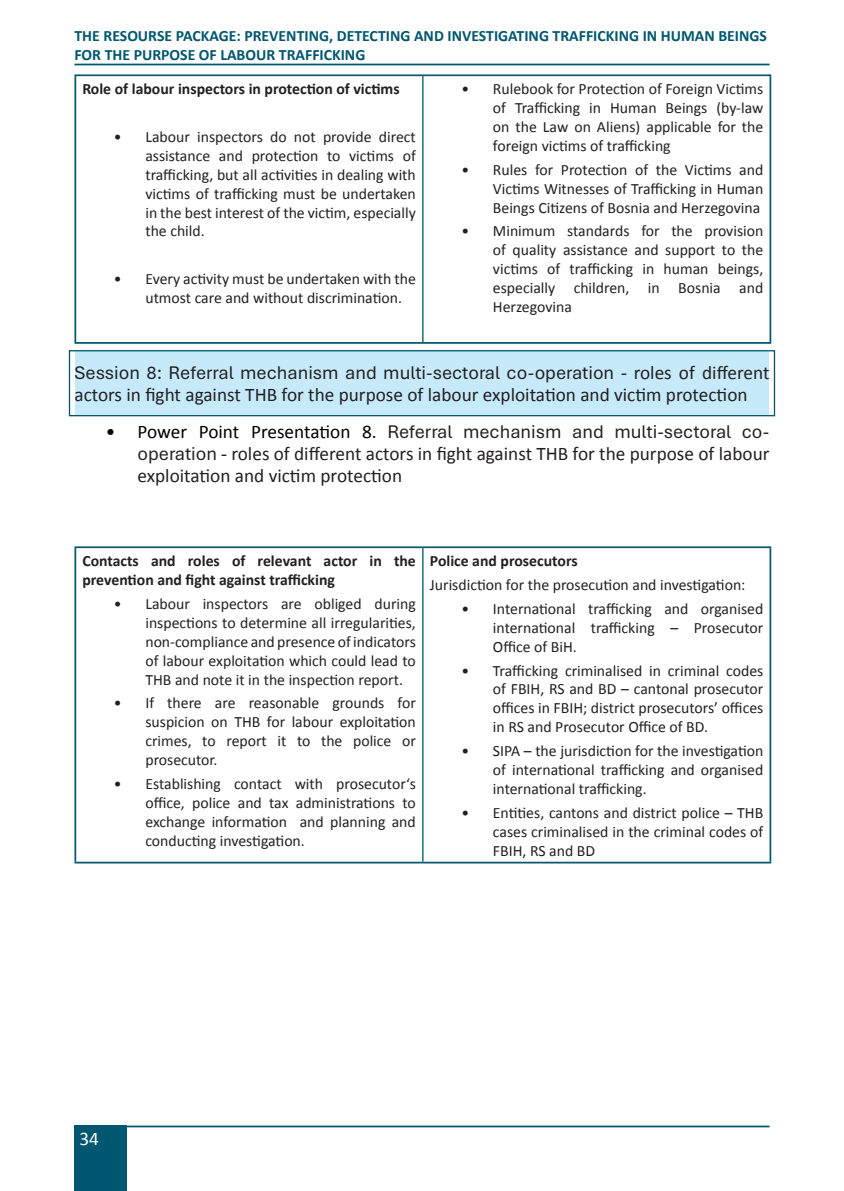
<style>
.page{position:relative;width:844px;height:1191px;background:#fff}
.page>*{position:absolute;margin:0;border:0;box-sizing:border-box;transform-origin:0 0}
.sam{font:19.25px/22.2px "Calibri";color:#231f20}
.t1{font:19.25px "Calibri";color:#fff}
.Normal_wrd_3{font:15.75px/18.9px "Calibri";color:#231f20;text-align:justify}
.Normal_wrd_3-2{font:700 15.75px/18.9px "Calibri";color:#231f20}
.t2{font:700 15.75px/18.9px "Calibri";color:#00576f}
.s1{font-family:"Aptos"}
.s2{color:#000}
</style>
<div class="page">
<div style="left:74px;top:1125px;width:52px;height:66px;background:#00576f"></div>
<hr style="left:74px;top:64px;width:695px;height:1px;background:#00576f">
<hr style="left:74px;top:1125px;width:695px;height:2px;background:#00576f">
<div style="left:75px;top:351px;width:693px;height:65px;background:#c6eafa"></div>
<div style="left:69px;top:350px;width:706px;height:66px;border:1px solid #00576f"></div>
<hr style="left:422px;top:76px;width:1px;height:266px;background:#00576f">
<hr style="left:74px;top:74px;width:349px;height:2px;background:#00576f">
<hr style="left:74px;top:76px;width:2px;height:266px;background:#00576f">
<hr style="left:423px;top:74px;width:348px;height:2px;background:#00576f">
<hr style="left:769px;top:76px;width:2px;height:266px;background:#00576f">
<hr style="left:74px;top:342px;width:349px;height:2px;background:#00576f">
<hr style="left:423px;top:342px;width:348px;height:2px;background:#00576f">
<hr style="left:422px;top:548px;width:1px;height:313px;background:#00576f">
<hr style="left:74px;top:546px;width:349px;height:2px;background:#00576f">
<hr style="left:74px;top:548px;width:2px;height:313px;background:#00576f">
<hr style="left:423px;top:546px;width:348px;height:2px;background:#00576f">
<hr style="left:769px;top:548px;width:2px;height:313px;background:#00576f">
<hr style="left:74px;top:861px;width:349px;height:2px;background:#00576f">
<hr style="left:423px;top:861px;width:348px;height:2px;background:#00576f">
<p class="t2" style="left:74px;top:26px;width:693px">THE RESOURSE PACKAGE: PREVENTING, DETECTING AND INVESTIGATING TRAFFICKING IN HUMAN BEINGS<br>FOR THE PURPOSE OF LABOUR TRAFFICKING</p>
<p class="Normal_wrd_3-2" style="left:82px;top:79px;width:319px">Role of labour inspectors in protection of victims</p>
<p class="Normal_wrd_3" style="left:145px;top:127px;width:272px;text-indent:-32px">• Labour inspectors do not provide direct assistance and protection to victims of trafficking, but all activities in dealing with victims of trafficking must be undertaken in the best interest of the victim, especially the child.</p>
<p class="Normal_wrd_3" style="left:145px;top:269px;width:272px;text-indent:-32px">• Every activity must be undertaken with the utmost care and without discrimination.</p>
<p class="Normal_wrd_3" style="left:493px;top:79px;width:272px;text-indent:-32px">• Rulebook for Protection of Foreign Victims of Trafficking in Human Beings (by-law on the Law on Aliens) applicable for the foreign victims of trafficking</p>
<p class="Normal_wrd_3" style="left:493px;top:160px;width:272px;text-indent:-32px">• Rules for Protection of the Victims and Victims Witnesses of Trafficking in Human Beings Citizens of Bosnia and Herzegovina</p>
<p class="Normal_wrd_3" style="left:493px;top:222px;width:272px;text-indent:-32px">• Minimum standards for the provision of quality assistance and support to the victims of trafficking in human beings, especially children, in Bosnia and Herzegovina</p>
<p class="sam" style="left:74px;top:361px;width:696px"><span class="s1">Session 8: Referral mechanism and multi-sectoral co-operation -</span> roles of different actors in fight against THB for the purpose of labour exploitation and victim protection</p>
<p class="sam" style="left:137px;top:420px;width:633px;text-align:justify;text-indent:-32px"><span class="s2">• Power Point Presentation 8.</span> <span class="s1">Referral mechanism and multi-sectoral co&shy;operation -</span> roles of different actors in fight against THB for the purpose of labour exploitation and victim protection</p>
<p class="Normal_wrd_3-2" style="left:82px;top:551px;width:335px">Contacts and roles of relevant actor in the prevention and fight against trafficking</p>
<p class="Normal_wrd_3" style="left:145px;top:594px;width:272px;text-indent:-32px">• Labour inspectors are obliged during inspections to determine all irregularities, non-compliance and presence of indicators of labour exploitation which could lead to THB and note it in the inspection report.</p>
<p class="Normal_wrd_3" style="left:145px;top:693px;width:272px;text-indent:-32px">• If there are reasonable grounds for suspicion on THB for labour exploitation crimes, to report it to the police or prosecutor.</p>
<p class="Normal_wrd_3" style="left:145px;top:774px;width:272px;text-indent:-32px">• Establishing contact with prosecutor‘s office, police and tax administrations to exchange information and planning and conducting investigation.</p>
<p class="Normal_wrd_3-2" style="left:430px;top:551px;width:149px">Police and prosecutors</p>
<p class="Normal_wrd_3" style="left:430px;top:575px;width:317px">Jurisdiction for the prosecution and investigation:</p>
<p class="Normal_wrd_3" style="left:493px;top:599px;width:272px;text-indent:-32px">• International trafficking and organised international trafficking – Prosecutor Office of BiH.</p>
<p class="Normal_wrd_3" style="left:493px;top:661px;width:272px;text-indent:-32px">• Trafficking criminalised in criminal codes of FBIH, RS and BD – cantonal prosecutor offices in FBIH; district prosecutors’ offices in RS and Prosecutor Office of BD.</p>
<p class="Normal_wrd_3" style="left:493px;top:741px;width:272px;text-indent:-32px">• SIPA – the jurisdiction for the investigation of international trafficking and organised international trafficking.</p>
<p class="Normal_wrd_3" style="left:493px;top:803px;width:272px;text-indent:-32px">• Entities, cantons and district police – THB cases criminalised in the criminal codes of FBIH, RS and BD</p>
<p class="t1" style="left:79px;top:1126px;width:21px">34</p>
</div>
